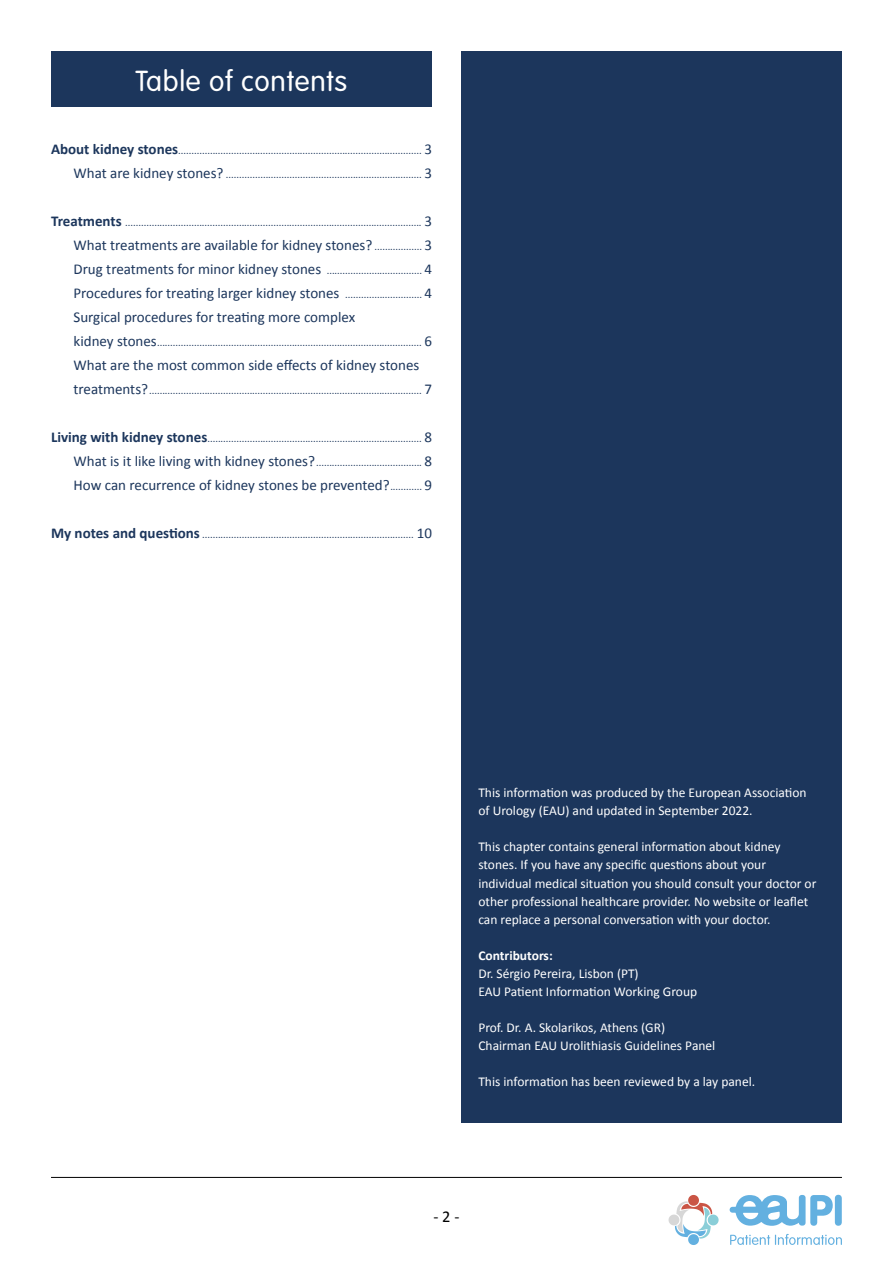
<style>
.page{position:relative;width:893px;height:1263px;background:#fff}
.page>*{position:absolute;margin:0;border:0;box-sizing:border-box;transform-origin:0 0}
.t1{font:300 28.5px "VAG Rounded";letter-spacing:.025em;color:#fff}
.t2{font:16.5px "Calibri";color:#000}
.t3{font:15px "Calibri";color:#1c365c}
.t4{font:13.5px/18px "Calibri";color:#fff}
.t5{font:700 13.5px "Calibri";color:#fff}
.t6{font:10.5px "Calibri";color:#1c365c}
.s1{font-weight:700;font-size:15px}
.s2{font-size:15px}
.s3{font-size:10.5px}
</style>
<div class="page">
<hr style="left:51px;top:1177px;width:791px;height:1px;background:#000">
<svg style="left:730px;top:1234px;width:112px;height:11px"></svg>
<svg style="left:730px;top:1195px;width:103px;height:31px"></svg>
<div style="left:835px;top:1195px;width:7px;height:31px;background:#63b0e0;border-radius:4px"></div>
<svg style="left:668px;top:1195px;width:51px;height:50px"></svg>
<div style="left:51px;top:51px;width:381px;height:55px;background:#1c365c"></div>
<div style="left:461px;top:51px;width:381px;height:1072px;background:#1c365c"></div>
<p class="t1" style="left:135px;top:65px;width:213px">Table of contents</p>
<p class="t6" style="left:51px;top:144px;width:383px"><span class="s1">About kidney stones</span>............................................................................................ <span class="s2">3</span></p>
<p class="t6" style="left:74px;top:168px;width:360px"><span class="s2">What are kidney stones?</span> .......................................................................... <span class="s2">3</span></p>
<p class="t6" style="left:51px;top:216px;width:383px"><span class="s1">Treatments</span> ................................................................................................................ <span class="s2">3</span></p>
<p class="t3" style="left:74px;top:236px;width:360px">What treatments are available for kidney stones? <span class="s3">..................</span> 3</p>
<p class="t6" style="left:74px;top:264px;width:360px"><span class="s2">Drug treatments for minor kidney stones</span> .................................... <span class="s2">4</span></p>
<p class="t3" style="left:74px;top:284px;width:360px">Procedures for treating larger kidney stones <span class="s3">.............................</span> 4</p>
<p class="t3" style="left:74px;top:308px;width:283px">Surgical procedures for treating more complex</p>
<p class="t6" style="left:74px;top:336px;width:360px"><span class="s2">kidney stones</span>.................................................................................................... <span class="s2">6</span></p>
<p class="t3" style="left:74px;top:356px;width:347px">What are the most common side effects of kidney stones</p>
<p class="t6" style="left:74px;top:384px;width:360px"><span class="s2">treatments?</span>....................................................................................................... <span class="s2">7</span></p>
<p class="t6" style="left:51px;top:432px;width:383px"><span class="s1">Living with kidney stones</span>................................................................................. <span class="s2">8</span></p>
<p class="t6" style="left:74px;top:456px;width:360px"><span class="s2">What is it like living with kidney stones?</span>........................................ <span class="s2">8</span></p>
<p class="t3" style="left:74px;top:476px;width:360px">How can recurrence of kidney stones be prevented?<span class="s3">............</span> 9</p>
<p class="t6" style="left:51px;top:528px;width:383px"><span class="s1">My notes and questions</span> ................................................................................ <span class="s2">10</span></p>
<p class="t4" style="left:478px;top:783px;width:330px">This information was produced by the European Association of Urology (EAU) and updated in September 2022.</p>
<p class="t4" style="left:478px;top:837px;width:340px">This chapter contains general information about kidney stones. If you have any specific questions about your individual medical situation you should consult your doctor or other professional healthcare provider. No website or leaflet can replace a personal conversation with your doctor.</p>
<p class="t5" style="left:478px;top:947px;width:76px">Contributors:</p>
<p class="t4" style="left:478px;top:963px;width:162px">Dr. Sérgio Pereira, Lisbon (PT)</p>
<p class="t4" style="left:478px;top:981px;width:220px">EAU Patient Information Working Group</p>
<p class="t4" style="left:478px;top:1017px;width:188px">Prof. Dr. A. Skolarikos, Athens (GR)</p>
<p class="t4" style="left:478px;top:1035px;width:238px">Chairman EAU Urolithiasis Guidelines Panel</p>
<p class="t4" style="left:478px;top:1071px;width:278px">This information has been reviewed by a lay panel.</p>
<h2 class="t2" style="left:433px;top:1206px;width:27px">- 2 -</h2>
</div>
